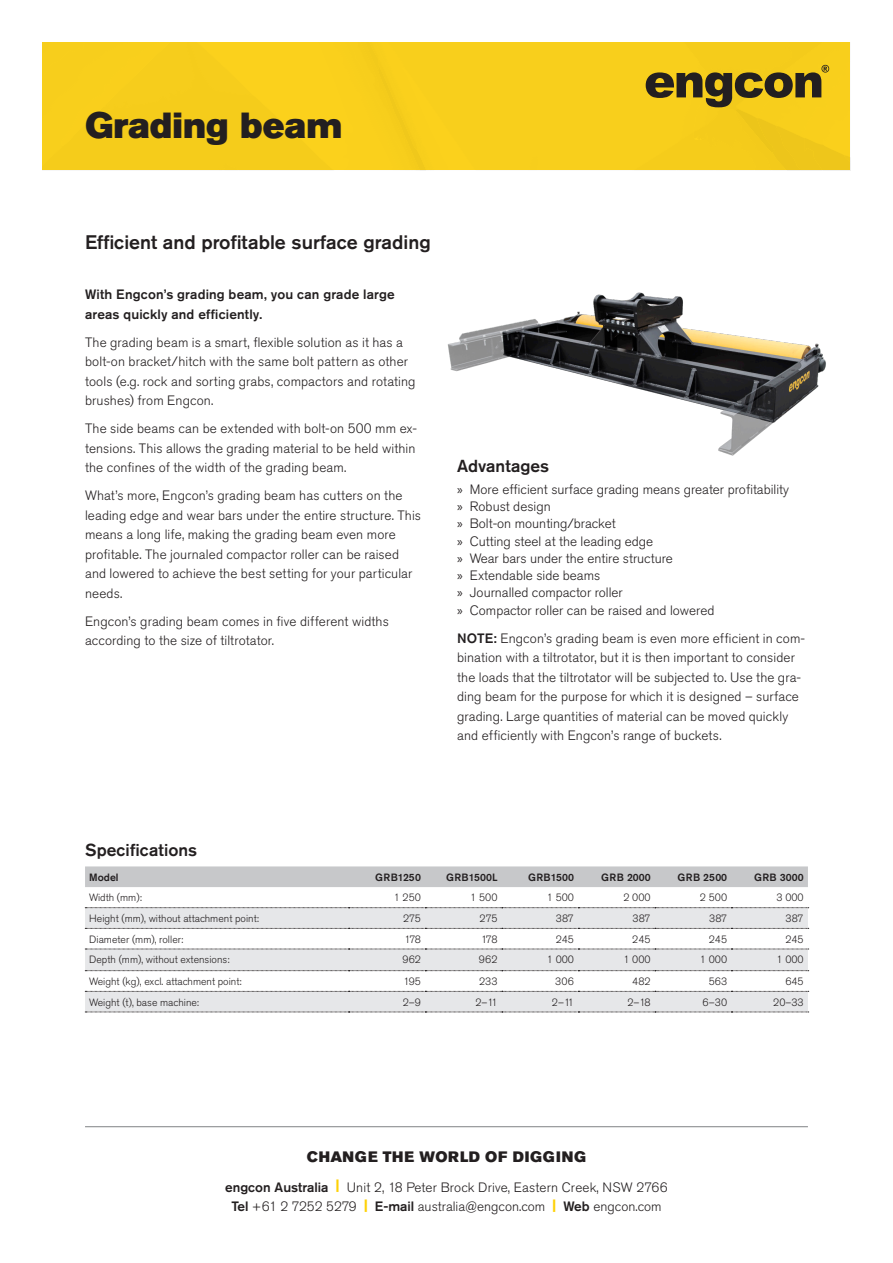
<style>
.page{position:relative;width:893px;height:1263px;background:#fff}
.page>*{position:absolute;margin:0;border:0;box-sizing:border-box;transform-origin:0 0}
.Product_heading{font:36px "Akzidenz Grotesk Pro Super";color:#231f20}
.t1{font:500 19.5px "Akzidenz Grotesk Pro";color:#231f20}
.t2{font:500 17.25px "Akzidenz Grotesk Pro";color:#231f20}
.t3{font:15px "Akzidenz Grotesk Pro Super";letter-spacing:.05em;color:#231f20}
.Brödtext1{font:300 13.5px/19.5px "Akzidenz Grotesk Pro";letter-spacing:.005em;color:#231f20}
.Brödtext1-2{font:500 13.5px/19.5px "Akzidenz Grotesk Pro";letter-spacing:.01em;color:#231f20}
.t4{font:300 10.5px "Akzidenz Grotesk Pro";color:#231f20}
.t5{font:500 10.5px "Akzidenz Grotesk Pro";color:#231f20}
.s1{font-family:"Myriad Pro";font-weight:400}
.s2{font-weight:500}
.s3{font-family:"Akzidenz Grotesk Pro Super";font-weight:400;color:#fed105}
</style>
<div class="page">
<div style="left:43px;top:43px;width:807px;height:128px;background:#f8cf1c"></div>
<hr style="left:85px;top:1126px;width:723px;height:1px;background:#808285">
<img style="left:447px;top:292px;width:379px;height:164px">
<div style="left:85px;top:866px;width:723px;height:21px;background:#c7c8ca"></div>
<svg style="left:85px;top:908px;width:723px;height:104px;fill:#e6e7e9"></svg>
<svg style="left:85px;top:907px;width:724px;height:1px"></svg>
<svg style="left:85px;top:928px;width:724px;height:1px"></svg>
<svg style="left:85px;top:949px;width:724px;height:1px"></svg>
<svg style="left:85px;top:970px;width:724px;height:1px"></svg>
<svg style="left:85px;top:991px;width:724px;height:1px"></svg>
<svg style="left:85px;top:1012px;width:724px;height:1px"></svg>
<p class="Product_heading" style="left:85px;top:102px;width:259px">Grading beam</p>
<h1 class="t1" style="left:85px;top:229px;width:347px">Efficient and profitable surface grading</h1>
<p class="Brödtext1-2" style="left:85px;top:285px;width:311px">With Engcon’s grading beam, you can grade large areas quickly and efficiently.</p>
<p class="Brödtext1" style="left:85px;top:332px;width:332px">The grading beam is a smart, flexible solution as it has a bolt-on bracket/hitch with the same bolt pattern as other tools (e.g. rock and sorting grabs, compactors and rotating brushes) from Engcon.</p>
<p class="Brödtext1" style="left:85px;top:419px;width:333px;text-align:justify">The side beams can be extended with bolt-on 500 mm ex&shy;tensions. This allows the grading material to be held within the confines of the width of the grading beam.</p>
<p class="Brödtext1" style="left:85px;top:486px;width:338px">What’s more, Engcon’s grading beam has cutters on the leading edge and wear bars under the entire structure. This means a long life, making the grading beam even more profitable. The journaled compactor roller can be raised and lowered to achieve the best setting for your particular needs.</p>
<p class="Brödtext1" style="left:85px;top:611px;width:305px">Engcon’s grading beam comes in five different widths according to the size of tiltrotator.</p>
<h2 class="t2" style="left:457px;top:455px;width:94px">Advantages</h2>
<p class="Brödtext1" style="left:457px;top:479px;width:333px"><span class="s1">»</span> More efficient surface grading means greater profitability</p>
<p class="Brödtext1" style="left:457px;top:497px;width:95px"><span class="s1">»</span> Robust design</p>
<p class="Brödtext1" style="left:457px;top:514px;width:160px"><span class="s1">»</span> Bolt-on mounting/bracket</p>
<p class="Brödtext1" style="left:457px;top:531px;width:198px"><span class="s1">»</span> Cutting steel at the leading edge</p>
<p class="Brödtext1" style="left:457px;top:548px;width:217px"><span class="s1">»</span> Wear bars under the entire structure</p>
<p class="Brödtext1" style="left:457px;top:566px;width:145px"><span class="s1">»</span> Extendable side beams</p>
<p class="Brödtext1" style="left:457px;top:583px;width:167px"><span class="s1">»</span> Journalled compactor roller</p>
<p class="Brödtext1" style="left:457px;top:600px;width:259px"><span class="s1">»</span> Compactor roller can be raised and lowered</p>
<p class="Brödtext1" style="left:457px;top:628px;width:349px"><span class="s2">NOTE:</span> Engcon’s grading beam is even more efficient in com&shy;bination with a tiltrotator, but it is then important to consider the loads that the tiltrotator will be subjected to. Use the gra&shy;ding beam for the purpose for which it is designed – surface grading. Large quantities of material can be moved quickly and efficiently with Engcon’s range of buckets.</p>
<h2 class="t2" style="left:85px;top:839px;width:114px">Specifications</h2>
<p class="t5" style="left:89px;top:870px;width:31px">Model</p>
<p class="t5" style="left:375px;top:870px;width:47px">GRB1250</p>
<p class="t5" style="left:446px;top:870px;width:53px">GRB1500L</p>
<p class="t5" style="left:528px;top:870px;width:47px">GRB1500</p>
<p class="t5" style="left:601px;top:870px;width:51px">GRB 2000</p>
<p class="t5" style="left:677px;top:870px;width:51px">GRB 2500</p>
<p class="t5" style="left:754px;top:870px;width:51px">GRB 3000</p>
<p class="t4" style="left:89px;top:891px;width:54px">Width (mm):</p>
<p class="t4" style="left:394px;top:891px;width:29px">1 250</p>
<p class="t4" style="left:470px;top:891px;width:29px">1 500</p>
<p class="t4" style="left:547px;top:891px;width:29px">1 500</p>
<p class="t4" style="left:623px;top:891px;width:29px">2 000</p>
<p class="t4" style="left:700px;top:891px;width:29px">2 500</p>
<p class="t4" style="left:776px;top:891px;width:29px">3 000</p>
<p class="t4" style="left:89px;top:911px;width:171px">Height (mm), without attachment point:</p>
<p class="t4" style="left:403px;top:911px;width:19px">275</p>
<p class="t4" style="left:480px;top:911px;width:19px">275</p>
<p class="t4" style="left:556px;top:911px;width:20px">387</p>
<p class="t4" style="left:632px;top:911px;width:20px">387</p>
<p class="t4" style="left:709px;top:911px;width:20px">387</p>
<p class="t4" style="left:785px;top:911px;width:20px">387</p>
<p class="t4" style="left:89px;top:932px;width:95px">Diameter (mm), roller:</p>
<p class="t4" style="left:404px;top:932px;width:18px">178</p>
<p class="t4" style="left:481px;top:932px;width:18px">178</p>
<p class="t4" style="left:556px;top:932px;width:20px">245</p>
<p class="t4" style="left:632px;top:932px;width:20px">245</p>
<p class="t4" style="left:709px;top:932px;width:20px">245</p>
<p class="t4" style="left:785px;top:932px;width:20px">245</p>
<p class="t4" style="left:89px;top:953px;width:142px">Depth (mm), without extensions:</p>
<p class="t4" style="left:402px;top:953px;width:20px">962</p>
<p class="t4" style="left:479px;top:953px;width:20px">962</p>
<p class="t4" style="left:547px;top:953px;width:29px">1 000</p>
<p class="t4" style="left:623px;top:953px;width:29px">1 000</p>
<p class="t4" style="left:700px;top:953px;width:29px">1 000</p>
<p class="t4" style="left:776px;top:953px;width:29px">1 000</p>
<p class="t4" style="left:89px;top:974px;width:154px">Weight (kg), excl. attachment point:</p>
<p class="t4" style="left:404px;top:974px;width:19px">195</p>
<p class="t4" style="left:479px;top:974px;width:20px">233</p>
<p class="t4" style="left:555px;top:974px;width:20px">306</p>
<p class="t4" style="left:632px;top:974px;width:20px">482</p>
<p class="t4" style="left:709px;top:974px;width:20px">563</p>
<p class="t4" style="left:785px;top:974px;width:20px">645</p>
<p class="t4" style="left:89px;top:995px;width:111px">Weight (t), base machine:</p>
<p class="t4" style="left:403px;top:995px;width:20px">2–9</p>
<p class="t4" style="left:475px;top:995px;width:24px">2–11</p>
<p class="t4" style="left:552px;top:995px;width:24px">2–11</p>
<p class="t4" style="left:627px;top:995px;width:25px">2–18</p>
<p class="t4" style="left:703px;top:995px;width:26px">6–30</p>
<p class="t4" style="left:773px;top:995px;width:32px">20–33</p>
<p class="t3" style="left:307px;top:1146px;width:281px">CHANGE THE WORLD OF DIGGING</p>
<p class="Brödtext1" style="left:225px;top:1177px;width:444px;text-align:center"><span class="s2">engcon Australia</span> <span class="s3">|</span> Unit 2, 18 Peter Brock Drive, Eastern Creek, NSW 2766<br><span class="s2">Tel</span> +61 2 7252 5279 <span class="s3">|</span> <span class="s2">E-mail</span> australia@engcon.com <span class="s3">|</span> <span class="s2">Web</span> engcon.com</p>
</div>
